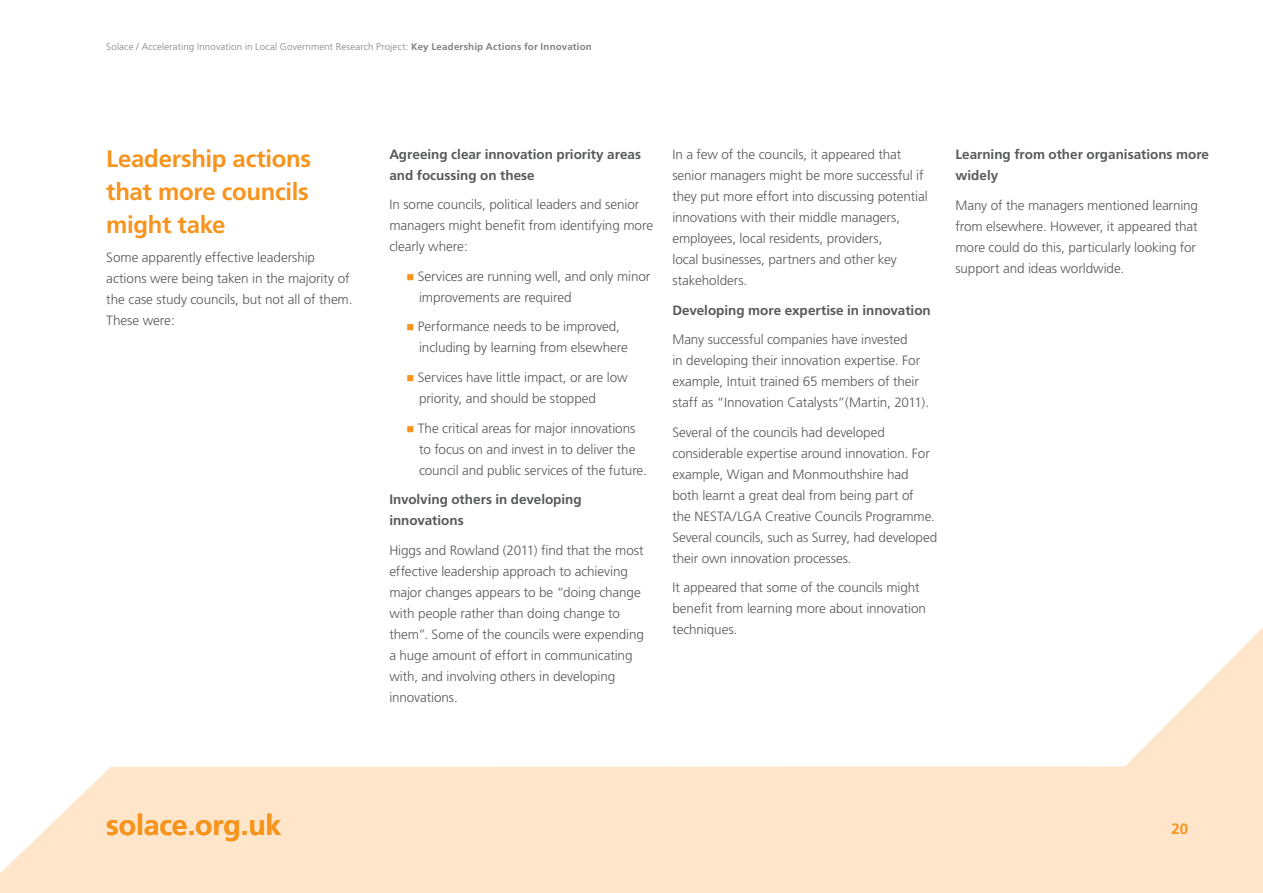
<style>
.page{position:relative;width:1263px;height:893px;background:#fff}
.page>*{position:absolute;margin:0;border:0;box-sizing:border-box;transform-origin:0 0}
.t1{font:700 28.5px "Frutiger";letter-spacing:-.005em;color:#f7941e}
.t2{font:700 24px/33px "Frutiger";letter-spacing:-.015em;color:#f7941e;text-align:justify}
.t3{font:700 15px "Frutiger";color:#f7941e}
.t4{font:300 13.5px/21px "Frutiger";letter-spacing:-.005em;color:#58595b}
.t5{font:700 13.5px/21px "Frutiger";color:#58595b}
.t6{font:300 9.75px "Frutiger";letter-spacing:.015em;color:#808285}
.s1{font-weight:700}
.s2{color:#f7941e}
</style>
<div class="page">
<svg style="left:0;top:627px;width:1263px;height:266px"></svg>
<p class="t6" style="left:106px;top:41px;width:487px">Solace / Accelerating Innovation in Local Government Research Project: <span class="s1">Key Leadership Actions for Innovation</span></p>
<h2 class="t2" style="left:106px;top:142px;width:206px">Leadership actions that more councils might take</h2>
<p class="t4" style="left:106px;top:247px;width:248px">Some apparently effective leadership actions were being taken in the majority of the case study councils, but not all of them.<br>These were:</p>
<p class="t5" style="left:389px;top:144px;width:253px">Agreeing clear innovation priority areas and focussing on these</p>
<p class="t4" style="left:389px;top:194px;width:265px">In some councils, political leaders and senior managers might benefit from identifying more clearly where:</p>
<p class="t4" style="left:419px;top:266px;width:233px;text-indent:-13px"><span class="s2">■</span> Services are running well, and only minor improvements are required</p>
<p class="t4" style="left:419px;top:316px;width:210px;text-indent:-13px"><span class="s2">■</span> Performance needs to be improved, including by learning from elsewhere</p>
<p class="t4" style="left:419px;top:367px;width:210px;text-indent:-13px"><span class="s2">■</span> Services have little impact, or are low priority, and should be stopped</p>
<p class="t4" style="left:419px;top:418px;width:229px;text-indent:-13px"><span class="s2">■</span> The critical areas for major innovations to focus on and invest in to deliver the council and public services of the future.</p>
<p class="t5" style="left:389px;top:489px;width:194px">Involving others in developing innovations</p>
<p class="t4" style="left:389px;top:540px;width:256px">Higgs and Rowland (2011) find that the most effective leadership approach to achieving major changes appears to be “doing change with people rather than doing change to them”. Some of the councils were expending a huge amount of effort in communicating with, and involving others in developing innovations.</p>
<p class="t4" style="left:672px;top:144px;width:257px">In a few of the councils, it appeared that senior managers might be more successful if they put more effort into discussing potential innovations with their middle managers, employees, local residents, providers,<br>local businesses, partners and other key stakeholders.</p>
<p class="t5" style="left:672px;top:299px;width:260px">Developing more expertise in innovation</p>
<p class="t4" style="left:672px;top:329px;width:258px">Many successful companies have invested<br>in developing their innovation expertise. For example, Intuit trained 65 members of their staff as “Innovation Catalysts”(Martin, 2011).</p>
<p class="t4" style="left:672px;top:422px;width:266px">Several of the councils had developed considerable expertise around innovation. For example, Wigan and Monmouthshire had both learnt a great deal from being part of<br>the NESTA/LGA Creative Councils Programme.<br>Several councils, such as Surrey, had developed their own innovation processes.</p>
<p class="t4" style="left:672px;top:577px;width:255px">It appeared that some of the councils might benefit from learning more about innovation techniques.</p>
<p class="t5" style="left:955px;top:144px;width:255px">Learning from other organisations more widely</p>
<p class="t4" style="left:955px;top:195px;width:244px">Many of the managers mentioned learning from elsewhere. However, it appeared that more could do this, particularly looking for support and ideas worldwide.</p>
<h1 class="t1" style="left:106px;top:808px;width:177px">solace.org.uk</h1>
<p class="t3" style="left:1171px;top:820px;width:18px">20</p>
</div>
